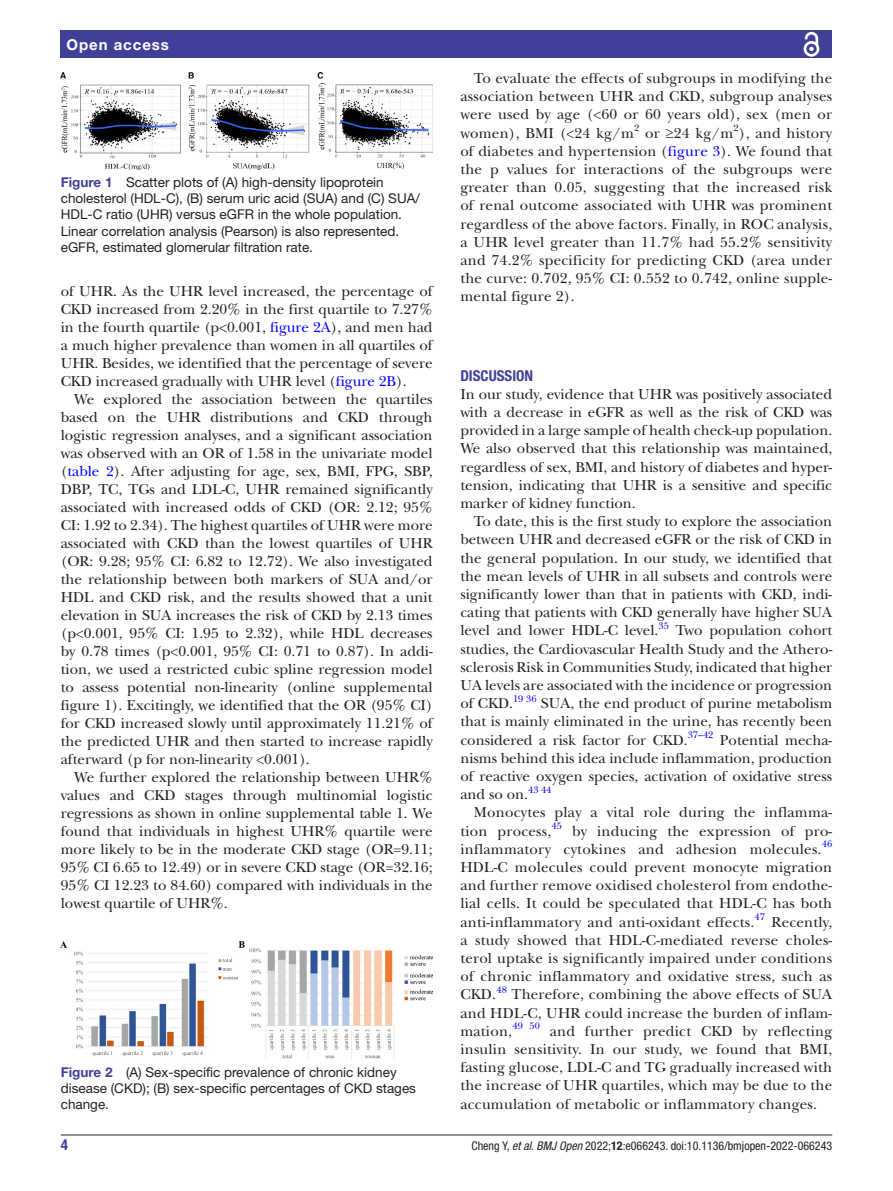
<style>
.page{position:relative;width:893px;height:1191px;background:#fff}
.page>*{position:absolute;margin:0;border:0;box-sizing:border-box;transform-origin:0 0}
.t1{font:15px/18.1px "New Baskerville";letter-spacing:.015em;color:#231f20;text-align:justify}
.t2{font:700 condensed 15px "Helvetica Neue LT Std";color:#414099}
.t3{font:700 15px "Helvetica Neue LT Std";letter-spacing:.065em;color:#fff}
.t4{font:13.5px/16.2px "Helvetica Neue LT Std";color:#231f20}
.t5{font:condensed 12px "Helvetica Neue LT Std";color:#231f20}
.t6{font:9.9px "New Baskerville";letter-spacing:.01em;color:#00f}
.t7{font:9.9px "New Baskerville";color:#231f20}
.s1{font-weight:700;color:#414099}
.s2{color:#00f}
.s3{font-style:italic}
.s4{font-weight:700}
</style>
<div class="page">
<hr style="left:61px;top:1134px;width:771px;height:1px;background:#231f20">
<div style="left:61px;top:31px;width:771px;height:27px;background:#414099"></div>
<svg style="left:803px;top:31px;width:17px;height:26px"></svg>
<img style="left:61px;top:73px;width:372px;height:96px">
<img style="left:61px;top:941px;width:372px;height:118px">
<p class="t3" style="left:66px;top:35px;width:104px">Open access</p>
<p class="t4" style="left:61px;top:174px;width:361px"><span class="s1">Figure 1</span> Scatter plots of (A) high-density lipoprotein cholesterol (HDL-C), (B) serum uric acid (SUA) and (C) SUA/ HDL-C ratio (UHR) versus eGFR in the whole population.<br>Linear correlation analysis (Pearson) is also represented. eGFR, estimated glomerular filtration rate.</p>
<p class="t1" style="left:61px;top:282px;width:373px">of UHR. As the UHR level increased, the percentage of CKD increased from 2.20% in the first quartile to 7.27% in the fourth quartile (p&lt;0.001, <span class="s2">figure 2A</span>), and men had a much higher prevalence than women in all quartiles of UHR. Besides, we identified that the percentage of severe CKD increased gradually with UHR level (<span class="s2">figure 2B</span>).</p>
<p class="t1" style="left:61px;top:390px;width:373px;text-indent:14px">We explored the association between the quartiles based on the UHR distributions and CKD through logistic regression analyses, and a significant association was observed with an OR of 1.58 in the univariate model (<span class="s2">table 2</span>). After adjusting for age, sex, BMI, FPG, SBP, DBP, TC, TGs and LDL-C, UHR remained significantly associated with increased odds of CKD (OR: 2.12; 95% CI: 1.92 to 2.34). The highest quartiles of UHR were more associated with CKD than the lowest quartiles of UHR (OR: 9.28; 95% CI: 6.82 to 12.72). We also investigated the relationship between both markers of SUA and/or HDL and CKD risk, and the results showed that a unit elevation in SUA increases the risk of CKD by 2.13 times (p&lt;0.001, 95% CI: 1.95 to 2.32), while HDL decreases by 0.78 times (p&lt;0.001, 95% CI: 0.71 to 0.87). In addi&shy;tion, we used a restricted cubic spline regression model to assess potential non-linearity (online supplemental figure 1). Excitingly, we identified that the OR (95% CI) for CKD increased slowly until approximately 11.21% of the predicted UHR and then started to increase rapidly afterward (p for non-linearity &lt;0.001).</p>
<p class="t1" style="left:61px;top:768px;width:373px;text-indent:14px">We further explored the relationship between UHR% values and CKD stages through multinomial logistic regressions as shown in online supplemental table 1. We found that individuals in highest UHR% quartile were more likely to be in the moderate CKD stage (OR=9.11; 95% CI 6.65 to 12.49) or in severe CKD stage (OR=32.16; 95% CI 12.23 to 84.60) compared with individuals in the lowest quartile of UHR%.</p>
<p class="t4" style="left:61px;top:1063px;width:357px"><span class="s1">Figure 2</span> (A) Sex-specific prevalence of chronic kidney disease (CKD); (B) sex-specific percentages of CKD stages change.</p>
<p class="t1" style="left:460px;top:69px;width:373px;text-indent:13px">To evaluate the effects of subgroups in modifying the association between UHR and CKD, subgroup analyses were used by age (&lt;60 or 60 years old), sex (men or women), BMI (&lt;24 kg/m<sup>2</sup> or ≥24 kg/m ), and history</p>
<p class="t7" style="left:734px;top:122px;width:7px">2</p>
<p class="t1" style="left:460px;top:142px;width:373px">of diabetes and hypertension (<span class="s2">figure 3</span>). We found that the p values for interactions of the subgroups were greater than 0.05, suggesting that the increased risk of renal outcome associated with UHR was prominent regardless of the above factors. Finally, in ROC analysis, a UHR level greater than 11.7% had 55.2% sensitivity and 74.2% specificity for predicting CKD (area under the curve: 0.702, 95% CI: 0.552 to 0.742, online supple&shy;mental figure 2).</p>
<p class="t2" style="left:460px;top:366px;width:74px">DISCUSSION</p>
<p class="t1" style="left:460px;top:385px;width:373px">In our study, evidence that UHR was positively associated with a decrease in eGFR as well as the risk of CKD was provided in a large sample of health check-up population.<br>We also observed that this relationship was maintained, regardless of sex, BMI, and history of diabetes and hyper&shy;tension, indicating that UHR is a sensitive and specific marker of kidney function.</p>
<p class="t1" style="left:460px;top:512px;width:373px;text-indent:14px">To date, this is the first study to explore the association between UHR and decreased eGFR or the risk of CKD in the general population. In our study, we identified that the mean levels of UHR in all subsets and controls were significantly lower than that in patients with CKD, indi&shy;cating that patients with CKD generally have higher SUA level and lower HDL-C level.<sup>35</sup></p>
<p class="t1" style="left:460px;top:621px;width:373px;text-indent:215px">Two population cohort studies, the Cardiovascular Health Study and the Athero&shy;sclerosis Risk in Communities Study, indicated that higher UA levels are associated with the incidence or progression of CKD.</p>
<p class="t6" style="left:513px;top:692px;width:25px">19 36</p>
<p class="t1" style="left:460px;top:694px;width:373px;text-indent:81px">SUA, the end product of purine metabolism that is mainly eliminated in the urine, has recently been considered a risk factor for CKD.</p>
<p class="t6" style="left:688px;top:729px;width:27px">37–42</p>
<p class="t1" style="left:460px;top:731px;width:373px;text-indent:260px">Potential mecha&shy;nisms behind this idea include inflammation, production of reactive oxygen species, activation of oxidative stress and so on.</p>
<p class="t6" style="left:528px;top:783px;width:25px">43 44</p>
<p class="t1" style="left:460px;top:803px;width:373px;text-indent:14px">Monocytes play a vital role during the inflamma&shy;tion process,</p>
<p class="t6" style="left:552px;top:820px;width:12px">45</p>
<p class="t1" style="left:460px;top:822px;width:373px;text-indent:112px">by inducing the expression of pro&shy;inflammatory cytokines and adhesion molecules.</p>
<p class="t6" style="left:822px;top:838px;width:12px">46</p>
<p class="t1" style="left:460px;top:858px;width:373px">HDL-C molecules could prevent monocyte migration and further remove oxidised cholesterol from endothe&shy;lial cells. It could be speculated that HDL-C has both anti-inflammatory and anti-oxidant effects.</p>
<p class="t6" style="left:755px;top:911px;width:12px">47</p>
<p class="t1" style="left:460px;top:913px;width:373px;text-indent:311px">Recently, a study showed that HDL-C-mediated reverse choles&shy;terol uptake is significantly impaired under conditions of chronic inflammatory and oxidative stress, such as CKD.</p>
<p class="t6" style="left:496px;top:983px;width:12px">48</p>
<p class="t1" style="left:460px;top:985px;width:373px;text-indent:51px">Therefore, combining the above effects of SUA and HDL-C, UHR could increase the burden of inflam&shy;mation,</p>
<p class="t6" style="left:512px;top:1020px;width:29px">49 50</p>
<p class="t1" style="left:460px;top:1022px;width:373px;text-indent:89px">and further predict CKD by reflecting insulin sensitivity. In our study, we found that BMI, fasting glucose, LDL-C and TG gradually increased with the increase of UHR quartiles, which may be due to the accumulation of metabolic or inflammatory changes.</p>
<p class="t2" style="left:61px;top:1135px;width:9px">4</p>
<p class="t5" style="left:471px;top:1138px;width:362px">Cheng Y, <span class="s3">et al</span>. <span class="s3">BMJ Open</span> 2022;<span class="s4">12</span>:e066243. doi:10.1136/bmjopen-2022-066243</p>
</div>
